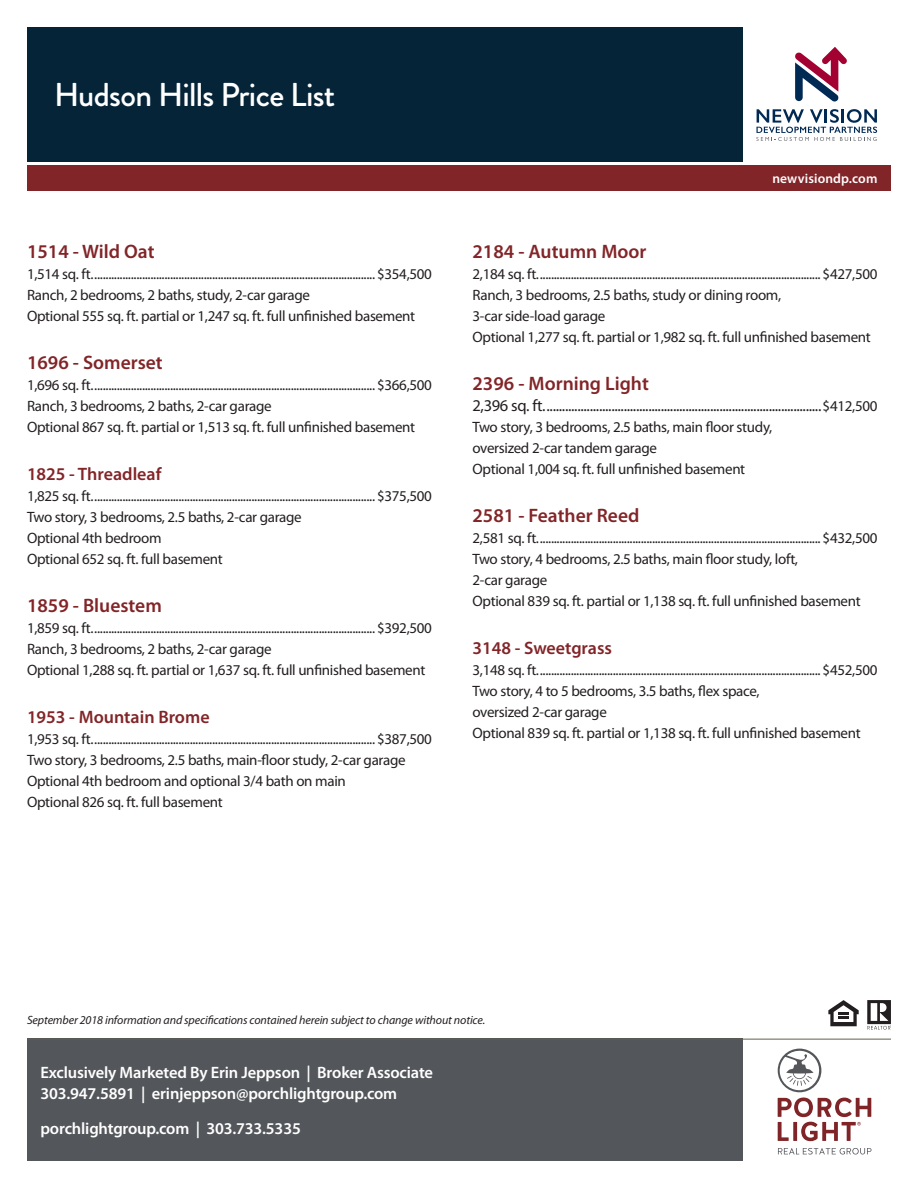
<style>
.page{position:relative;width:918px;height:1188px;background:#fff}
.page>*{position:absolute;margin:0;border:0;box-sizing:border-box;transform-origin:0 0}
.Headline{font:500 33px "Brandon Grotesque";letter-spacing:-.02em;color:#fff}
.Price_List_Subhead{font:600 19.5px "Myriad Pro";color:#822528}
.Price_List{font:600 19.5px "Myriad Pro";color:#822528}
.Price_List_Subhead-2{font:600 18px "Myriad Pro";color:#822528}
.Contact{font:600 16.5px/21px "Myriad Pro";letter-spacing:-.01em;color:#fff}
.Price_List-2{font:16.5px "Myriad Pro";letter-spacing:-.02em;color:#231f20}
.Price_List-3{font:15px/21px "Myriad Pro";letter-spacing:-.02em;color:#231f20}
.Price_List_Subhead-3{font:15px "Myriad Pro";letter-spacing:-.02em;color:#231f20}
.Contact-2{font:600 13.5px "Myriad Pro";letter-spacing:.01em;color:#fff}
.disclaimer{font:italic 12px "Myriad Pro";letter-spacing:-.01em;color:#231f20}
.s1{font-size:15px}
</style>
<div class="page">
<div style="left:27px;top:1039px;width:716px;height:122px;background:#53565a"></div>
<svg style="left:867px;top:1000px;width:24px;height:30px"></svg>
<svg style="left:828px;top:1000px;width:31px;height:26px"></svg>
<hr style="left:27px;top:1039px;width:864px;height:1px;background:#60614b">
<div style="left:27px;top:27px;width:716px;height:134px;background:#052438"></div>
<div style="left:27px;top:165px;width:864px;height:26px;background:#822528"></div>
<svg style="left:795px;top:47px;width:52px;height:55px"></svg>
<svg style="left:756px;top:109px;width:121px;height:32px"></svg>
<svg style="left:778px;top:1049px;width:43px;height:43px"></svg>
<svg style="left:778px;top:1148px;width:94px;height:7px"></svg>
<svg style="left:778px;top:1098px;width:93px;height:43px"></svg>
<p class="Headline" style="left:54px;top:72px;width:283px">Hudson Hills Price List</p>
<p class="Price_List_Subhead" style="left:27px;top:239px;width:129px">1514 - Wild Oat</p>
<p class="Price_List-3" style="left:27px;top:263px;width:407px">1,514 sq. ft..................................................................................................... $354,500<br>Ranch, 2 bedrooms, 2 baths, study, 2-car garage</p>
<p class="Price_List-3" style="left:27px;top:305px;width:390px">Optional 555 sq. ft. partial or 1,247 sq. ft. full unfinished basement</p>
<p class="Price_List_Subhead" style="left:27px;top:350px;width:137px">1696 - Somerset</p>
<p class="Price_List-3" style="left:27px;top:374px;width:407px">1,696 sq. ft..................................................................................................... $366,500<br>Ranch, 3 bedrooms, 2 baths, 2-car garage</p>
<p class="Price_List-3" style="left:27px;top:416px;width:390px">Optional 867 sq. ft. partial or 1,513 sq. ft. full unfinished basement</p>
<p class="Price_List_Subhead-2" style="left:27px;top:462px;width:136px">1825 - Threadleaf</p>
<p class="Price_List-3" style="left:27px;top:485px;width:407px">1,825 sq. ft..................................................................................................... $375,500<br>Two story, 3 bedrooms, 2.5 baths, 2-car garage<br>Optional 4th bedroom</p>
<p class="Price_List-3" style="left:27px;top:548px;width:197px">Optional 652 sq. ft. full basement</p>
<p class="Price_List_Subhead" style="left:27px;top:593px;width:136px">1859 - Bluestem</p>
<p class="Price_List-3" style="left:27px;top:617px;width:407px">1,859 sq. ft..................................................................................................... $392,500<br>Ranch, 3 bedrooms, 2 baths, 2-car garage</p>
<p class="Price_List-3" style="left:27px;top:659px;width:400px">Optional 1,288 sq. ft. partial or 1,637 sq. ft. full unfinished basement</p>
<p class="Price_List_Subhead-2" style="left:27px;top:705px;width:184px">1953 - Mountain Brome</p>
<p class="Price_List-3" style="left:27px;top:728px;width:407px">1,953 sq. ft..................................................................................................... $387,500<br>Two story, 3 bedrooms, 2.5 baths, main-floor study, 2-car garage</p>
<p class="Price_List-3" style="left:27px;top:770px;width:320px">Optional 4th bedroom and optional 3/4 bath on main</p>
<p class="Price_List_Subhead-3" style="left:27px;top:792px;width:197px">Optional 826 sq. ft. full basement</p>
<p class="Contact-2" style="left:772px;top:170px;width:107px">newvisiondp.com</p>
<p class="Price_List_Subhead" style="left:472px;top:239px;width:176px">2184 - Autumn Moor</p>
<p class="Price_List-3" style="left:472px;top:263px;width:407px">2,184 sq. ft..................................................................................................... $427,500<br>Ranch, 3 bedrooms, 2.5 baths, study or dining room,<br>3-car side-load garage</p>
<p class="Price_List-3" style="left:472px;top:326px;width:400px">Optional 1,277 sq. ft. partial or 1,982 sq. ft. full unfinished basement</p>
<p class="Price_List" style="left:472px;top:371px;width:178px">2396 - Morning Light</p>
<p class="Price_List-2" style="left:472px;top:395px;width:407px">2,396 sq. ft..........................................................................................<span class="s1">$412,500</span></p>
<p class="Price_List-3" style="left:472px;top:416px;width:301px">Two story, 3 bedrooms, 2.5 baths, main floor study, oversized 2-car tandem garage</p>
<p class="Price_List-3" style="left:472px;top:458px;width:274px">Optional 1,004 sq. ft. full unfinished basement</p>
<p class="Price_List_Subhead" style="left:472px;top:503px;width:168px">2581 - Feather Reed</p>
<p class="Price_List-3" style="left:472px;top:527px;width:407px">2,581 sq. ft..................................................................................................... $432,500<br>Two story, 4 bedrooms, 2.5 baths, main floor study, loft,<br>2-car garage<br>Optional 839 sq. ft. partial or 1,138 sq. ft. full unfinished basement</p>
<p class="Price_List_Subhead-2" style="left:472px;top:636px;width:141px">3148 - Sweetgrass</p>
<p class="Price_List-3" style="left:472px;top:659px;width:407px">3,148 sq. ft..................................................................................................... $452,500<br>Two story, 4 to 5 bedrooms, 3.5 baths, flex space,<br>oversized 2-car garage</p>
<p class="Price_List-3" style="left:472px;top:722px;width:390px">Optional 839 sq. ft. partial or 1,138 sq. ft. full unfinished basement</p>
<p class="disclaimer" style="left:27px;top:1013px;width:460px">September 2018 information and specifications contained herein subject to change without notice.</p>
<p class="Contact" style="left:40px;top:1062px;width:394px">Exclusively Marketed By Erin Jeppson | Broker Associate<br>303.947.5891 | erinjeppson@porchlightgroup.com</p>
<p class="Contact" style="left:40px;top:1117px;width:262px">porchlightgroup.com | 303.733.5335</p>
</div>
